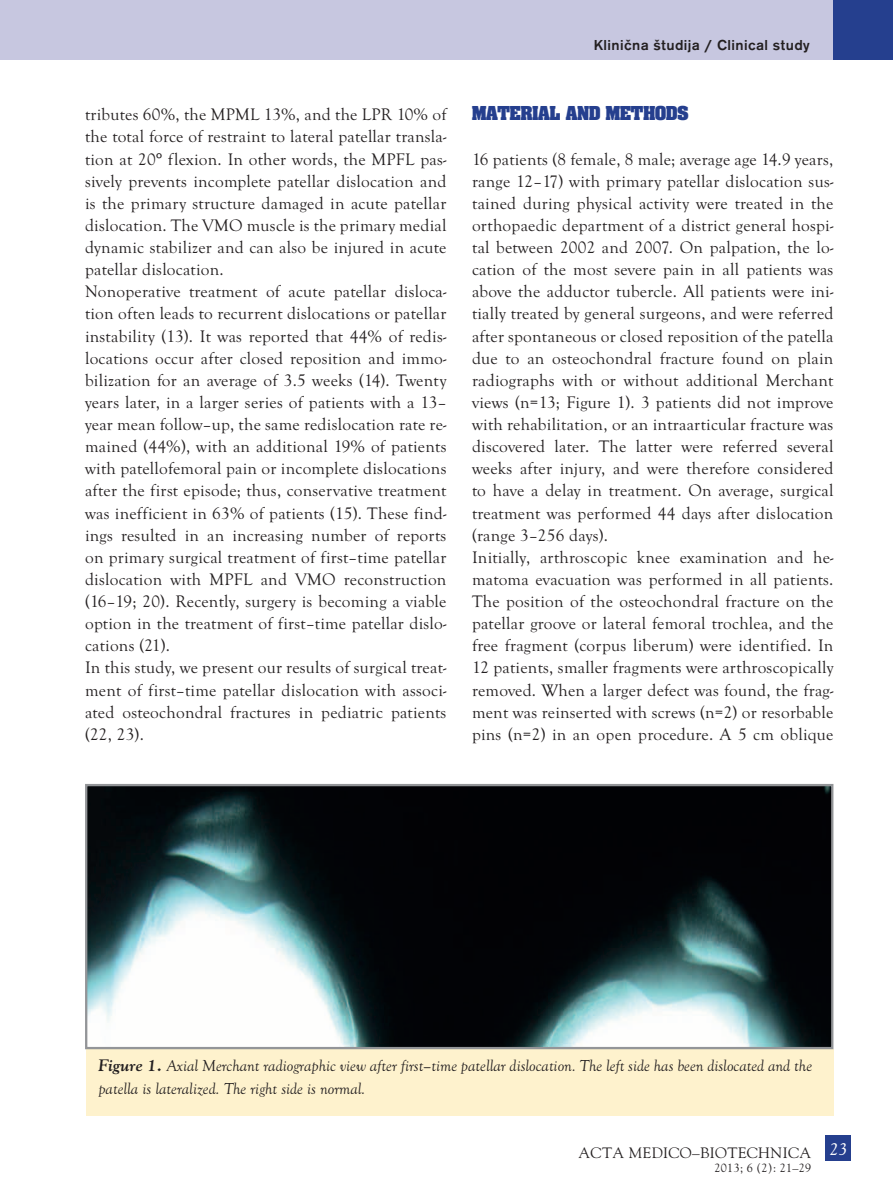
<style>
.page{position:relative;width:893px;height:1191px;background:#fff}
.page>*{position:absolute;margin:0;border:0;box-sizing:border-box;transform-origin:0 0}
.t1{font:700 21px "Aachen PCE";color:#253f8e}
.t2{font:italic 18px "Goudy Old Sty TCE";color:#fff}
.t3{font:17.25px/22px "Goudy Old Sty TCE";letter-spacing:.015em;color:#231f20}
.t4{font:italic 16.5px/22px "Goudy Old Sty TCE";color:#231f20}
.t5{font:500 15px "Accius TCE";letter-spacing:.025em;color:#231f20}
.t6{font:15px "MM Goudy";letter-spacing:.025em;color:#231f20}
.t7{font:12px "MM Goudy";letter-spacing:.025em;color:#231f20}
.s1{font-family:"Akzidenz Grotesk"}
.s2{font-family:"MM Goudy";font-weight:700}
</style>
<div class="page">
<div style="left:825px;top:1135px;width:26px;height:26px;background:#253f8e"></div>
<div style="left:0;top:0;width:893px;height:60px;background:#c7c7e0"></div>
<div style="left:833px;top:0;width:60px;height:60px;background:#253f8e"></div>
<div style="left:86px;top:1049px;width:747px;height:66px;background:#fef2cd"></div>
<img style="left:88px;top:787px;width:742px;height:259px">
<div style="left:85px;top:784px;width:748px;height:265px;border:2px solid #939598"></div>
<p class="t5" style="left:594px;top:36px;width:217px">Klinična študija / Clinical study</p>
<p class="t5" style="left:581px;top:36px;width:230px">Pregledni članek / Review ar icle</p>
<p class="t3" style="left:85px;top:104px;width:363px">tributes 60%, the MPML 13%, and the LPR 10% of the total force of restraint to lateral patellar transla&shy;tion at 20<span class="s1">º</span> flexion. In other words, the MPFL pas&shy;sively prevents incomplete patellar dislocation and is the primary structure damaged in acute patellar dislocation. The VMO muscle is the primary medial dynamic stabilizer and can also be injured in acute patellar dislocation.<br>Nonoperative treatment of acute patellar disloca&shy;tion often leads to recurrent dislocations or patellar instability (13). It was reported that 44% of redis&shy;locations occur after closed reposition and immo&shy;bilization for an average of 3.5 weeks (14). Twenty years later, in a larger series of patients with a 13– year mean follow–up, the same redislocation rate re&shy;mained (44%), with an additional 19% of patients with patellofemoral pain or incomplete dislocations after the first episode; thus, conservative treatment was inefficient in 63% of patients (15). These find&shy;ings resulted in an increasing number of reports on primary surgical treatment of first–time patellar dislocation with MPFL and VMO reconstruction (16–19; 20). Recently, surgery is becoming a viable option in the treatment of first–time patellar dislo&shy;cations (21).<br>In this study, we present our results of surgical treat&shy;ment of first–time patellar dislocation with associ&shy;ated osteochondral fractures in pediatric patients (22, 23).</p>
<p class="t1" style="left:472px;top:103px;width:218px">MATERIAL AND METHODS</p>
<p class="t3" style="left:472px;top:148px;width:363px">16 patients (8 female, 8 male; average age 14.9 years, range 12–17) with primary patellar dislocation sus&shy;tained during physical activity were treated in the orthopaedic department of a district general hospi&shy;tal between 2002 and 2007. On palpation, the lo&shy;cation of the most severe pain in all patients was above the adductor tubercle. All patients were ini&shy;tially treated by general surgeons, and were referred after spontaneous or closed reposition of the patella due to an osteochondral fracture found on plain radiographs with or without additional Merchant views (n=13; Figure 1). 3 patients did not improve with rehabilitation, or an intraarticular fracture was discovered later. The latter were referred several weeks after injury, and were therefore considered to have a delay in treatment. On average, surgical treatment was performed 44 days after dislocation (range 3–256 days).<br>Initially, arthroscopic knee examination and he&shy;matoma evacuation was performed in all patients.<br>The position of the osteochondral fracture on the patellar groove or lateral femoral trochlea, and the free fragment (corpus liberum) were identified. In 12 patients, smaller fragments were arthroscopically removed. When a larger defect was found, the frag&shy;ment was reinserted with screws (n=2) or resorbable pins (n=2) in an open procedure. A 5 cm oblique</p>
<p class="t4" style="left:98px;top:1055px;width:715px"><span class="s2">Figure 1.</span> Axial Merchant radiographic view after first–time patellar dislocation. The left side has been dislocated and the patella is lateralized. The right side is normal.</p>
<p class="t6" style="left:578px;top:1143px;width:234px">ACTA MEDICO–BIOTECHNICA</p>
<p class="t7" style="left:714px;top:1160px;width:98px">2013; 6 (2): 21–29</p>
<p class="t2" style="left:829px;top:1139px;width:19px">23</p>
</div>
